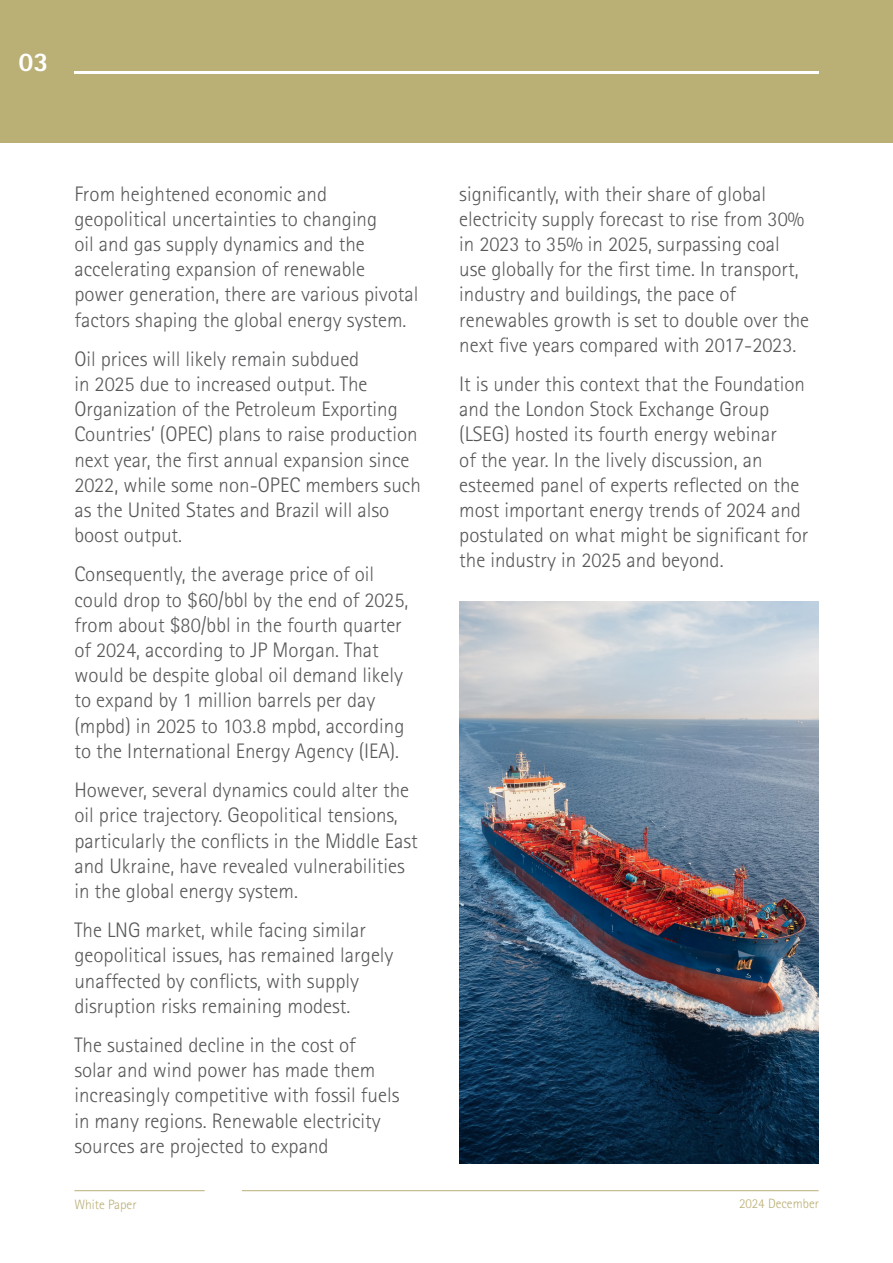
<style>
.page{position:relative;width:893px;height:1263px;background:#fff}
.page>*{position:absolute;margin:0;border:0;box-sizing:border-box;transform-origin:0 0}
.t1{font:800 27px "Rotis Sans Serif Std";color:#fff}
.t2{font:300 21px/25.2px "Rotis Sans Serif Std";color:#57585a}
.t3{font:300 13.5px "Rotis Sans Serif Std";color:#baaf75}
</style>
<div class="page">
<div style="left:0;top:0;width:893px;height:143px;background:#baaf75"></div>
<hr style="left:74px;top:71px;width:744px;height:3px;background:#fff">
<img style="left:459px;top:602px;width:360px;height:561px">
<hr style="left:74px;top:1190px;width:131px;height:1px;background:#baaf75">
<hr style="left:242px;top:1190px;width:577px;height:1px;background:#baaf75">
<p class="t1" style="left:18px;top:45px;width:32px">03</p>
<p class="t2" style="left:74px;top:181px;width:346px">From heightened economic and geopolitical uncertainties to changing<br>oil and gas supply dynamics and the accelerating expansion of renewable power generation, there are various pivotal factors shaping the global energy system.</p>
<p class="t2" style="left:74px;top:346px;width:348px">Oil prices will likely remain subdued<br>in 2025 due to increased output. The Organization of the Petroleum Exporting Countries’ (OPEC) plans to raise production next year, the first annual expansion since 2022, while some non-OPEC members such as the United States and Brazil will also boost output.</p>
<p class="t2" style="left:74px;top:562px;width:335px">Consequently, the average price of oil could drop to $60/bbl by the end of 2025, from about $80/bbl in the fourth quarter of 2024, according to JP Morgan. That would be despite global oil demand likely to expand by 1 million barrels per day (mpbd) in 2025 to 103.8 mpbd, according to the International Energy Agency (IEA).</p>
<p class="t2" style="left:74px;top:777px;width:345px">However, several dynamics could alter the oil price trajectory. Geopolitical tensions, particularly the conflicts in the Middle East and Ukraine, have revealed vulnerabilities in the global energy system.</p>
<p class="t2" style="left:74px;top:917px;width:321px">The LNG market, while facing similar geopolitical issues, has remained largely unaffected by conflicts, with supply disruption risks remaining modest.</p>
<p class="t2" style="left:74px;top:1032px;width:327px">The sustained decline in the cost of solar and wind power has made them increasingly competitive with fossil fuels in many regions. Renewable electricity sources are projected to expand</p>
<p class="t2" style="left:459px;top:181px;width:351px">significantly, with their share of global electricity supply forecast to rise from 30% in 2023 to 35% in 2025, surpassing coal use globally for the first time. In transport, industry and buildings, the pace of renewables growth is set to double over the next five years compared with 2017-2023.</p>
<p class="t2" style="left:459px;top:371px;width:351px">It is under this context that the Foundation and the London Stock Exchange Group (LSEG) hosted its fourth energy webinar<br>of the year. In the lively discussion, an esteemed panel of experts reflected on the most important energy trends of 2024 and postulated on what might be significant for the industry in 2025 and beyond.</p>
<p class="t3" style="left:74px;top:1196px;width:64px">White Paper</p>
<p class="t3" style="left:739px;top:1195px;width:81px">2024 December</p>
</div>
